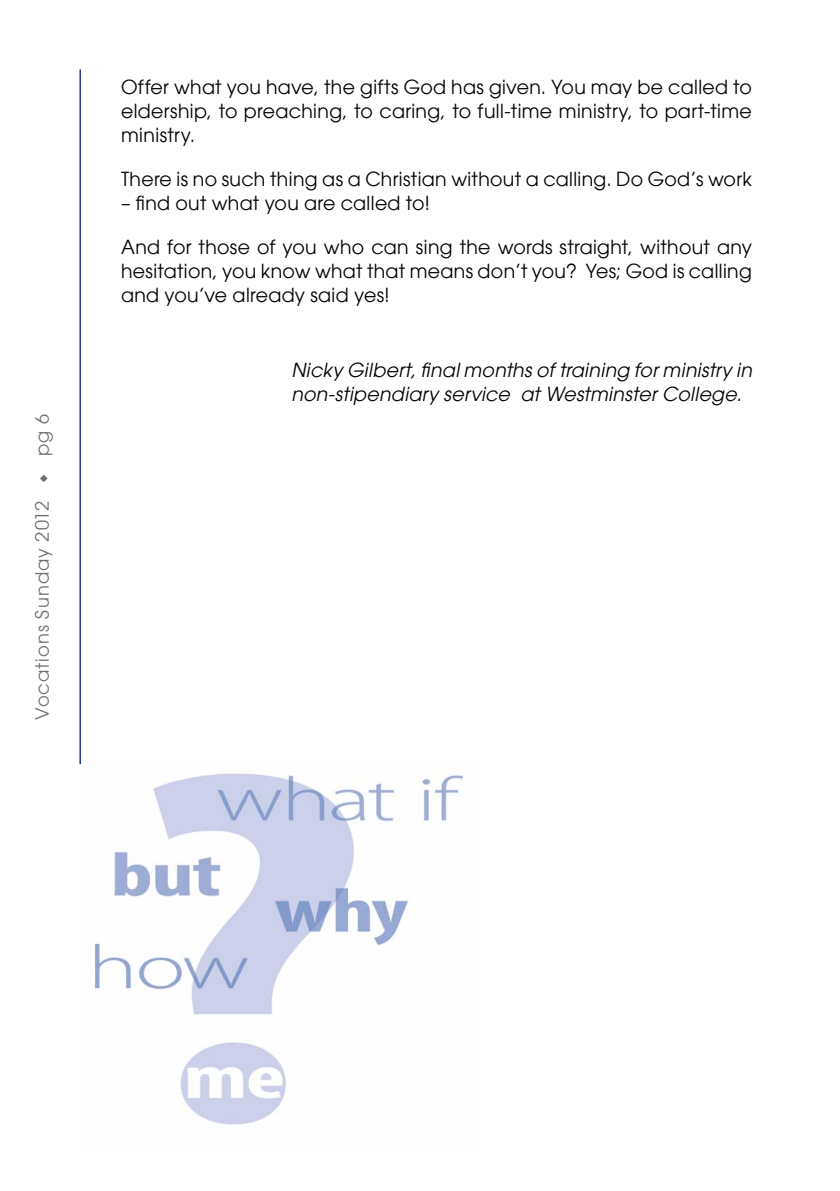
<style>
.page{position:relative;width:840px;height:1191px;background:#fff}
.page>*{position:absolute;margin:0;border:0;box-sizing:border-box;transform-origin:0 0}
.t1{font:19px/24px "Avant Garde";letter-spacing:.015em;color:#000;text-align:justify}
.t2{font:italic 19px/24px "Avant Garde";letter-spacing:.015em;color:#000}
.t3{font:18px "Avant Garde";letter-spacing:.055em;color:#706f6f}
.s1{font-family:"Hypatia Sans Pro";font-weight:300;font-size:20px}
</style>
<div class="page">
<hr style="left:79px;top:69px;width:2px;height:695px;background:#22398e">
<img style="left:79px;top:760px;width:385px;height:365px">
<p class="t3" style="left:31px;top:720px;width:307px;rotate:-90deg">Vocations Sunday 2012 <span class="s1">◆</span> pg 6</p>
<p class="t1" style="left:121px;top:75px;width:632px">Offer what you have, the gifts God has given. You may be called to eldership, to preaching, to caring, to full-time ministry, to part-time ministry.</p>
<p class="t1" style="left:121px;top:167px;width:632px">There is no such thing as a Christian without a calling. Do God’s work</p>
<p class="t1" style="left:121px;top:191px;width:310px">– find out what you are called to!</p>
<p class="t1" style="left:121px;top:235px;width:632px">And for those of you who can sing the words straight, without any hesitation, you know what that means don’t you? Yes; God is calling and you’ve already said yes!</p>
<p class="t2" style="left:291px;top:358px;width:462px">Nicky Gilbert, final months of training for ministry in non-stipendiary service at Westminster College.</p>
</div>
